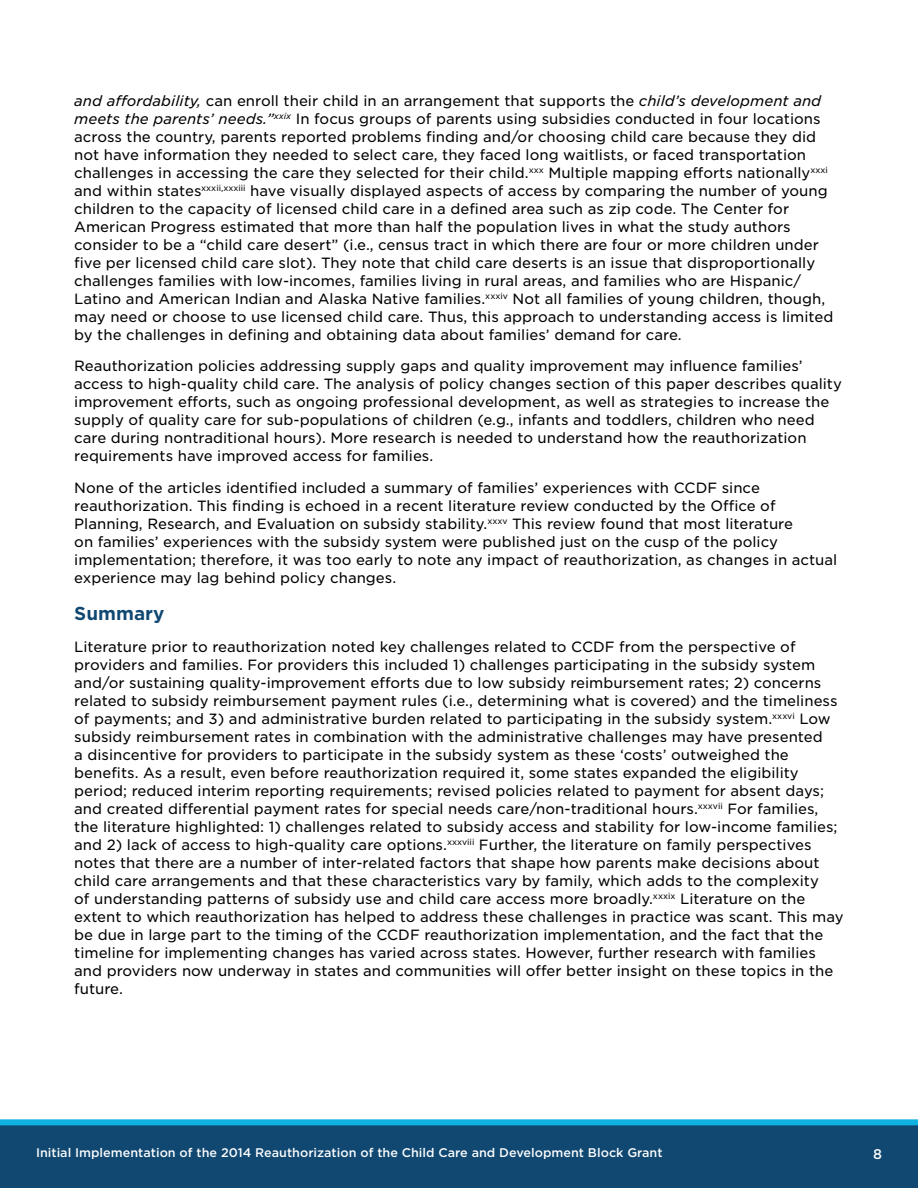
<style>
.page{position:relative;width:918px;height:1188px;background:#fff}
.page>*{position:absolute;margin:0;border:0;box-sizing:border-box;transform-origin:0 0}
.t1{font:700 18px "Gotham S Sm";color:#104872}
.t2{font:14.25px/18px "Gotham S Sm";color:#000}
.t3{font:500 13.5px "Gotham S Sm";color:#fff}
.t4{font:500 12px "Gotham S Sm";color:#fff}
.s1{font-style:italic}
</style>
<div class="page">
<div style="left:0;top:1125px;width:918px;height:63px;background:#104872"></div>
<div style="left:0;top:1119px;width:918px;height:6px;background:#10b2e1"></div>
<p class="t2" style="left:74px;top:91px;width:761px"><span class="s1">and affordability,</span> can enroll their child in an arrangement that supports the <span class="s1">child’s development and meets the parents’ needs.”</span><sup>xxix</sup> In focus groups of parents using subsidies conducted in four locations across the country, parents reported problems finding and/or choosing child care because they did not have information they needed to select care, they faced long waitlists, or faced transportation challenges in accessing the care they selected for their child.<sup>xxx</sup> Multiple mapping efforts nationally<sup>xxxi </sup>and within states<sup>xxxii,xxxiii</sup> have visually displayed aspects of access by comparing the number of young children to the capacity of licensed child care in a defined area such as zip code. The Center for American Progress estimated that more than half the population lives in what the study authors consider to be a “child care desert” (i.e., census tract in which there are four or more children under five per licensed child care slot). They note that child care deserts is an issue that disproportionally challenges families with low-incomes, families living in rural areas, and families who are Hispanic/ Latino and American Indian and Alaska Native families.<sup>xxxiv</sup> Not all families of young children, though, may need or choose to use licensed child care. Thus, this approach to understanding access is limited by the challenges in defining and obtaining data about families’ demand for care.</p>
<p class="t2" style="left:74px;top:357px;width:769px">Reauthorization policies addressing supply gaps and quality improvement may influence families’ access to high-quality child care. The analysis of policy changes section of this paper describes quality improvement efforts, such as ongoing professional development, as well as strategies to increase the supply of quality care for sub-populations of children (e.g., infants and toddlers, children who need care during nontraditional hours). More research is needed to understand how the reauthorization requirements have improved access for families.</p>
<p class="t2" style="left:74px;top:478px;width:765px">None of the articles identified included a summary of families’ experiences with CCDF since reauthorization. This finding is echoed in a recent literature review conducted by the Office of Planning, Research, and Evaluation on subsidy stability.<sup>xxxv</sup> This review found that most literature<br>on families’ experiences with the subsidy system were published just on the cusp of the policy implementation; therefore, it was too early to note any impact of reauthorization, as changes in actual experience may lag behind policy changes.</p>
<h3 class="t1" style="left:74px;top:601px;width:92px">Summary</h3>
<p class="t2" style="left:74px;top:637px;width:771px">Literature prior to reauthorization noted key challenges related to CCDF from the perspective of providers and families. For providers this included 1) challenges participating in the subsidy system and/or sustaining quality-improvement efforts due to low subsidy reimbursement rates; 2) concerns related to subsidy reimbursement payment rules (i.e., determining what is covered) and the timeliness of payments; and 3) and administrative burden related to participating in the subsidy system.<sup>xxxvi</sup> Low subsidy reimbursement rates in combination with the administrative challenges may have presented<br>a disincentive for providers to participate in the subsidy system as these ‘costs’ outweighed the benefits. As a result, even before reauthorization required it, some states expanded the eligibility period; reduced interim reporting requirements; revised policies related to payment for absent days; and created differential payment rates for special needs care/non-traditional hours.<sup>xxxvii</sup> For families, the literature highlighted: 1) challenges related to subsidy access and stability for low-income families; and 2) lack of access to high-quality care options.<sup>xxxviii</sup> Further, the literature on family perspectives notes that there are a number of inter-related factors that shape how parents make decisions about child care arrangements and that these characteristics vary by family, which adds to the complexity<br>of understanding patterns of subsidy use and child care access more broadly.<sup>xxxix</sup> Literature on the extent to which reauthorization has helped to address these challenges in practice was scant. This may be due in large part to the timing of the CCDF reauthorization implementation, and the fact that the timeline for implementing changes has varied across states. However, further research with families and providers now underway in states and communities will offer better insight on these topics in the future.</p>
<p class="t4" style="left:36px;top:1145px;width:628px">Initial Implementation of the 2014 Reauthorization of the Child Care and Development Block Grant</p>
<p class="t3" style="left:873px;top:1145px;width:10px">8</p>
</div>
